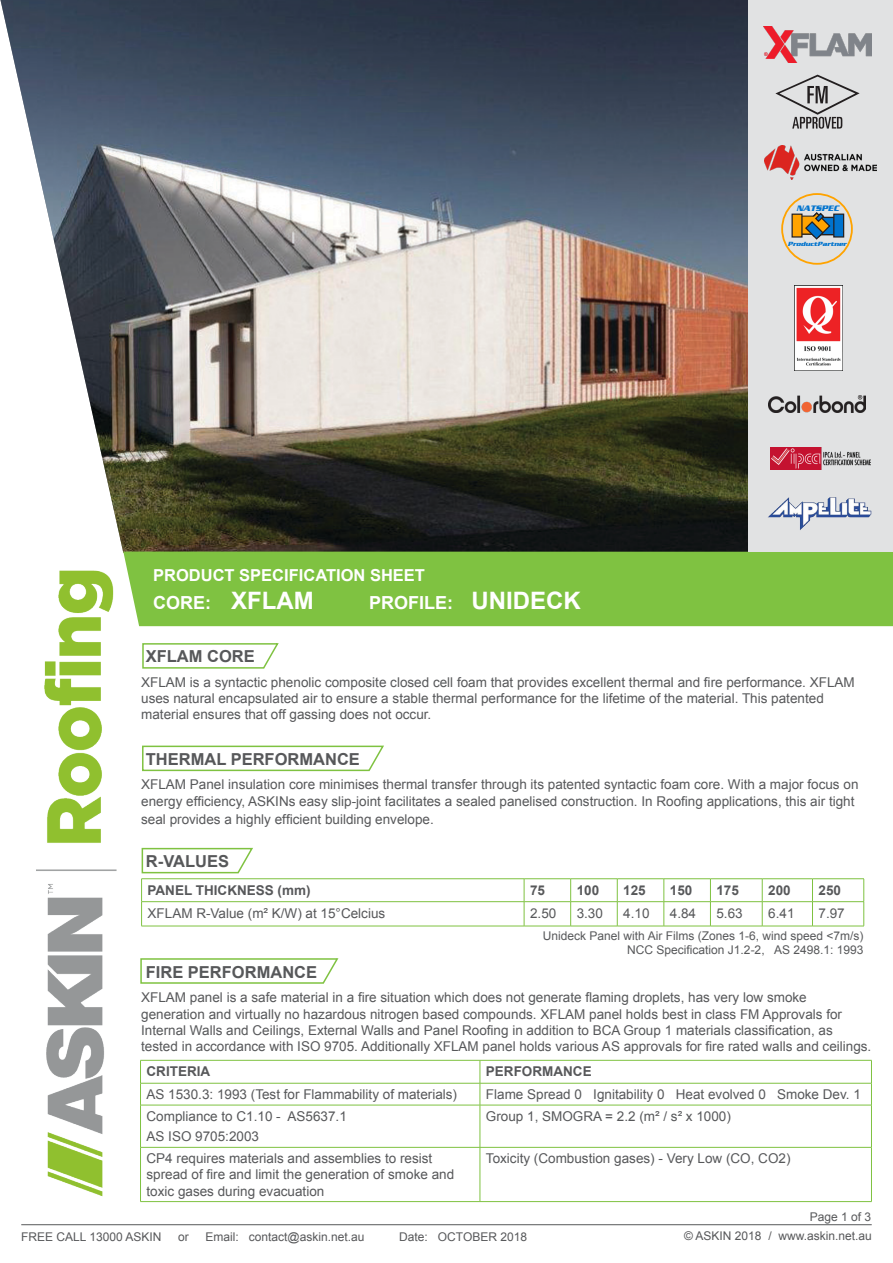
<style>
.page{position:relative;width:893px;height:1263px;background:#fff}
.page>*{position:absolute;margin:0;border:0;box-sizing:border-box;transform-origin:0 0}
.Body{font:700 18px "Arial";color:#fff}
.Body-2{font:700 16.5px "Arial";color:#57585a}
.Body-3{font:700 16.5px "Arial";color:#fff}
.Body-4{font:13.5px/16.2px "Arial";color:#57585a}
.Body_List{font:13.5px "Arial";color:#57585a}
.Body-5{font:700 13.5px "Arial";color:#57585a}
.Body-6{font:12px "Arial";color:#57585a}
.t1{font:italic 700 8.55px "Serpentine";color:#0073ce}
.t2{font:italic 700 6.6px "Serpentine";color:#0073ce}
.s1{font-size:24px}
</style>
<div class="page">
<img style="left:0;top:0;width:749px;height:551px">
<hr style="left:21px;top:1224px;width:851px;height:1px;background:#57585a">
<img style="left:34px;top:544px;width:83px;height:653px">
<div style="left:123px;top:551px;width:770px;height:75px;background:#7fc241"></div>
<hr style="left:141px;top:926px;width:383px;height:1px;background:#7fc241">
<hr style="left:524px;top:926px;width:47px;height:1px;background:#7fc241">
<hr style="left:571px;top:926px;width:46px;height:1px;background:#7fc241">
<hr style="left:617px;top:926px;width:47px;height:1px;background:#7fc241">
<hr style="left:664px;top:926px;width:46px;height:1px;background:#7fc241">
<hr style="left:710px;top:926px;width:52px;height:1px;background:#7fc241">
<hr style="left:762px;top:926px;width:50px;height:1px;background:#7fc241">
<hr style="left:812px;top:926px;width:52px;height:1px;background:#7fc241">
<div style="left:749px;top:0;width:144px;height:551px;background:#e1e2e3"></div>
<svg style="left:142px;top:643px;width:137px;height:26px"></svg>
<svg style="left:142px;top:745px;width:242px;height:27px"></svg>
<svg style="left:141px;top:847px;width:723px;height:79px"></svg>
<svg style="left:140px;top:958px;width:199px;height:26px"></svg>
<svg style="left:140px;top:1060px;width:732px;height:45px"></svg>
<hr style="left:140px;top:1105px;width:340px;height:1px;background:#7fc241">
<hr style="left:140px;top:1105px;width:1px;height:42px;background:#7fc241">
<hr style="left:480px;top:1105px;width:392px;height:1px;background:#7fc241">
<hr style="left:480px;top:1105px;width:1px;height:42px;background:#7fc241">
<hr style="left:871px;top:1105px;width:1px;height:42px;background:#7fc241">
<hr style="left:140px;top:1147px;width:340px;height:1px;background:#7fc241">
<hr style="left:140px;top:1147px;width:1px;height:54px;background:#7fc241">
<hr style="left:480px;top:1147px;width:392px;height:1px;background:#7fc241">
<hr style="left:480px;top:1147px;width:1px;height:54px;background:#7fc241">
<hr style="left:871px;top:1147px;width:1px;height:54px;background:#7fc241">
<hr style="left:140px;top:1201px;width:340px;height:1px;background:#7fc241">
<hr style="left:480px;top:1201px;width:392px;height:1px;background:#7fc241">
<svg style="left:775px;top:75px;width:85px;height:54px"></svg>
<img style="left:769px;top:395px;width:96px;height:17px">
<img style="left:771px;top:447px;width:99px;height:22px">
<img style="left:794px;top:285px;width:49px;height:85px">
<div style="left:791px;top:214px;width:11px;height:24px;background:#ffa300;border:1px solid #231f20"></div>
<svg style="left:799px;top:212px;width:46px;height:28px"></svg>
<div style="left:781px;top:193px;width:72px;height:72px;border:2px solid #ffa300;border-radius:50%"></div>
<img style="left:764px;top:27px;width:107px;height:35px">
<img style="left:768px;top:497px;width:104px;height:33px">
<img style="left:764px;top:146px;width:113px;height:33px">
<p class="Body-3" style="left:153px;top:564px;width:273px">PRODUCT SPECIFICATION SHEET</p>
<p class="Body" style="left:153px;top:591px;width:162px">CORE: <span class="s1">XFLAM</span></p>
<p class="Body" style="left:369px;top:591px;width:213px">PROFILE: <span class="s1">UNIDECK</span></p>
<p class="t1" style="left:796px;top:203px;width:44px">NATSPEC</p>
<p class="t2" style="left:788px;top:241px;width:60px">ProductPartner</p>
<p class="Body-2" style="left:146px;top:645px;width:111px">XFLAM CORE</p>
<p class="Body-4" style="left:141px;top:674px;width:715px">XFLAM is a syntactic phenolic composite closed cell foam that provides excellent thermal and fire performance. XFLAM uses natural encapsulated air to ensure a stable thermal performance for the lifetime of the material. This patented material ensures that off gassing does not occur.</p>
<p class="Body-2" style="left:146px;top:748px;width:216px">THERMAL PERFORMANCE</p>
<p class="Body-4" style="left:141px;top:777px;width:719px">XFLAM Panel insulation core minimises thermal transfer through its patented syntactic foam core. With a major focus on energy efficiency, ASKINs easy slip-joint facilitates a sealed panelised construction. In Roofing applications, this air tight</p>
<p class="Body-4" style="left:141px;top:811px;width:294px">seal provides a highly efficient building envelope.</p>
<p class="Body-2" style="left:146px;top:850px;width:85px">R-VALUES</p>
<p class="Body-5" style="left:148px;top:881px;width:165px">PANEL THICKNESS (mm)</p>
<p class="Body-5" style="left:530px;top:881px;width:17px">75</p>
<p class="Body-5" style="left:577px;top:881px;width:24px">100</p>
<p class="Body-5" style="left:623px;top:881px;width:24px">125</p>
<p class="Body-5" style="left:670px;top:881px;width:24px">150</p>
<p class="Body-5" style="left:716px;top:881px;width:24px">175</p>
<p class="Body-5" style="left:768px;top:881px;width:24px">200</p>
<p class="Body-5" style="left:818px;top:881px;width:24px">250</p>
<p class="Body_List" style="left:148px;top:904px;width:239px">XFLAM R-Value (m² K/W) at 15°Celcius</p>
<p class="Body_List" style="left:530px;top:904px;width:28px">2.50</p>
<p class="Body_List" style="left:577px;top:904px;width:28px">3.30</p>
<p class="Body_List" style="left:623px;top:904px;width:28px">4.10</p>
<p class="Body_List" style="left:670px;top:904px;width:28px">4.84</p>
<p class="Body_List" style="left:716px;top:904px;width:28px">5.63</p>
<p class="Body_List" style="left:768px;top:904px;width:28px">6.41</p>
<p class="Body_List" style="left:818px;top:904px;width:28px">7.97</p>
<p class="Body-6" style="left:543px;top:928px;width:322px">Unideck Panel with Air Films (Zones 1-6, wind speed &lt;7m/s)</p>
<p class="Body-6" style="left:627px;top:942px;width:238px">NCC Specification J1.2-2, AS 2498.1: 1993</p>
<p class="Body-2" style="left:146px;top:961px;width:173px">FIRE PERFORMANCE</p>
<p class="Body-4" style="left:141px;top:990px;width:732px">XFLAM panel is a safe material in a fire situation which does not generate flaming droplets, has very low smoke generation and virtually no hazardous nitrogen based compounds. XFLAM panel holds best in class FM Approvals for Internal Walls and Ceilings, External Walls and Panel Roofing in addition to BCA Group 1 materials classification, as tested in accordance with ISO 9705. Additionally XFLAM panel holds various AS approvals for fire rated walls and ceilings.</p>
<p class="Body-5" style="left:147px;top:1062px;width:65px">CRITERIA</p>
<p class="Body-5" style="left:486px;top:1062px;width:107px">PERFORMANCE</p>
<p class="Body_List" style="left:147px;top:1085px;width:312px">AS 1530.3: 1993 (Test for Flammability of materials)</p>
<p class="Body_List" style="left:486px;top:1085px;width:376px">Flame Spread 0 Ignitability 0 Heat evolved 0 Smoke Dev. 1</p>
<p class="Body_List" style="left:147px;top:1107px;width:202px">Compliance to C1.10 - AS5637.1</p>
<p class="Body_List" style="left:147px;top:1128px;width:114px">AS ISO 9705:2003</p>
<p class="Body_List" style="left:486px;top:1107px;width:246px">Group 1, SMOGRA = 2.2 (m² / s² x 1000)</p>
<p class="Body-4" style="left:147px;top:1150px;width:309px">CP4 requires materials and assemblies to resist spread of fire and limit the generation of smoke and toxic gases during evacuation</p>
<p class="Body_List" style="left:486px;top:1149px;width:306px">Toxicity (Combustion gases) - Very Low (CO, CO2)</p>
<p class="Body-6" style="left:810px;top:1208px;width:63px">Page 1 of 3</p>
<p class="Body-6" style="left:21px;top:1228px;width:142px">FREE CALL 13000 ASKIN</p>
<p class="Body-6" style="left:178px;top:1228px;width:12px">or</p>
<p class="Body-6" style="left:206px;top:1228px;width:160px">Email: contact@askin.net.au</p>
<p class="Body-6" style="left:399px;top:1228px;width:129px">Date: OCTOBER 2018</p>
<p class="Body-6" style="left:684px;top:1228px;width:189px">© ASKIN 2018 / www.askin.net.au</p>
</div>
